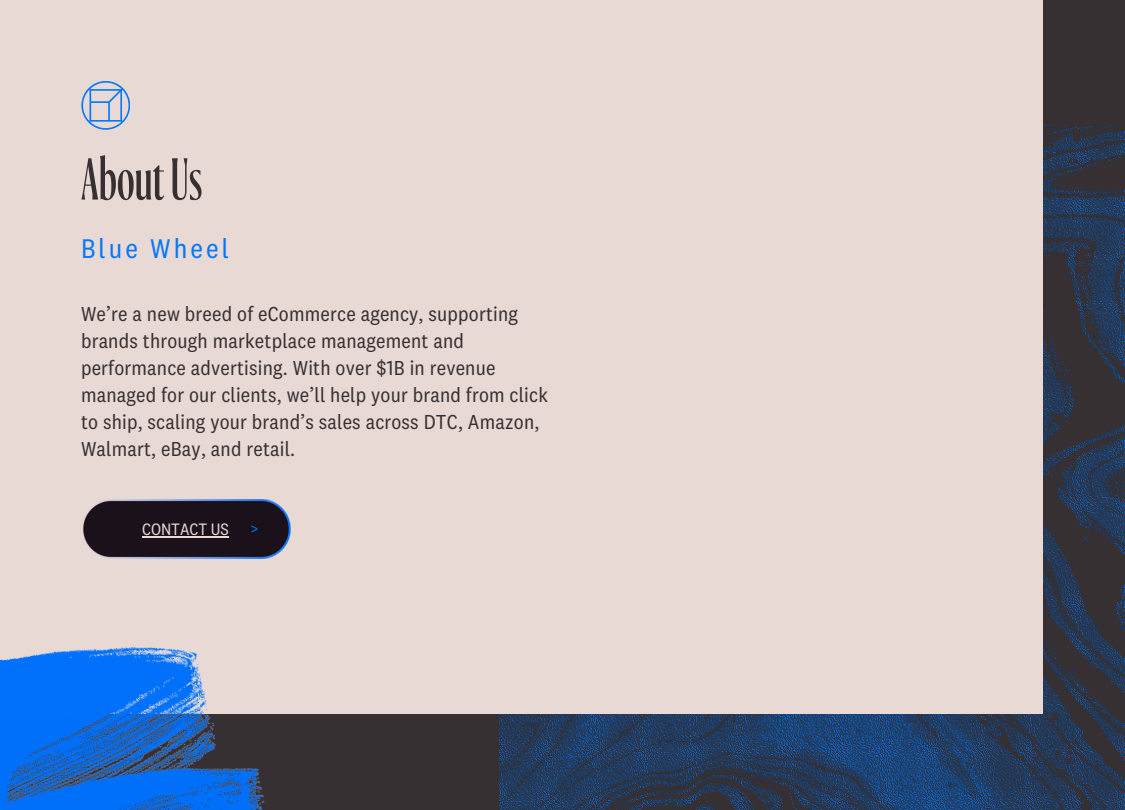
<style>
.page{position:relative;width:1125px;height:810px;background:#363033}
.page>*{position:absolute;margin:0;border:0;box-sizing:border-box;transform-origin:0 0}
.t1{font:500 55px "Ayer";color:#363033}
.t2{font:28px "National 2 Narrow";letter-spacing:.11em;color:#07f}
.t3{font:21px/27px "National 2 Narrow";letter-spacing:.01em;color:#363033}
.t4{font:17.2px "National 2 Narrow";color:#e8d9d5}
</style>
<div class="page">
<img style="left:499px;top:124px;width:626px;height:686px">
<div style="left:0;top:0;width:1043px;height:714px;background:#e8d9d5"></div>
<img style="left:0;top:646px;width:265px;height:164px">
<svg style="left:81px;top:81px;width:49px;height:49px"></svg>
<img style="left:83px;top:499px;width:207px;height:59px">
<div style="left:125px;top:513px;width:117px;height:32px;background:#1a111b;border-radius:12px"></div>
<hr style="left:142px;top:536px;width:87px;height:2px;background:#e8d9d5">
<p class="t1" style="left:81px;top:158px;width:123px">AboutUs</p>
<p class="t2" style="left:81px;top:232px;width:149px">Blue Wheel</p>
<p class="t3" style="left:81px;top:300px;width:468px">We’re a new breed of eCommerce agency, supporting brands through marketplace management and performance advertising. With over $1B in revenue managed for our clients, we’ll help your brand from click to ship, scaling your brand’s sales across DTC, Amazon, Walmart, eBay, and retail.</p>
<p class="t4" style="left:142px;top:518px;width:88px">CONTACT US</p>
</div>
